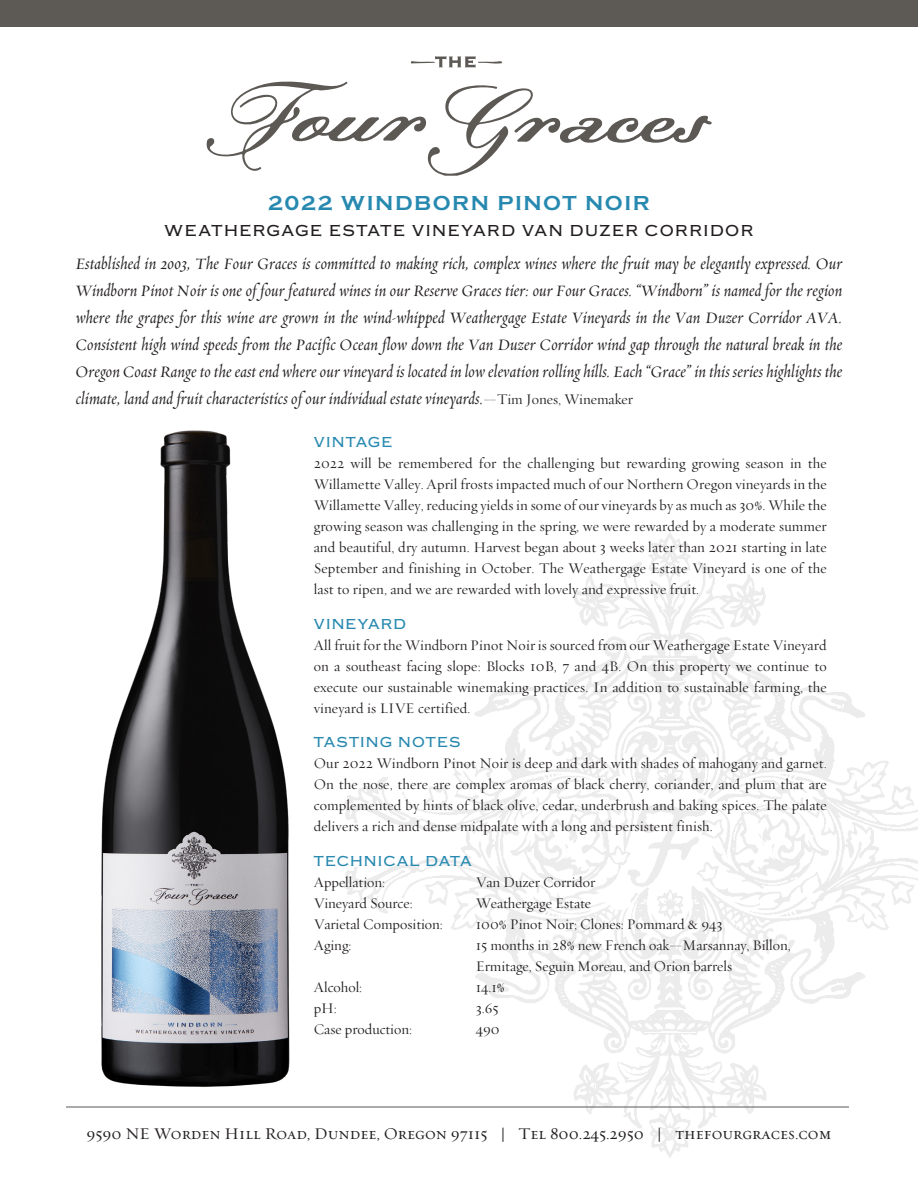
<style>
.page{position:relative;width:918px;height:1188px;background:#fff}
.page>*{position:absolute;margin:0;border:0;box-sizing:border-box;transform-origin:0 0}
.t1{font:700 21px "Copperplate";letter-spacing:.075em;color:#2789b0}
.t2{font:18px/27px "Requiem Display HTF Italic";letter-spacing:.01em;color:#231f20;text-align:justify}
.t3{font:16.5px "Requiem Text HTF Small Caps";color:#231f20}
.t4{font:500 16.5px "Copperplate";letter-spacing:.09em;color:#231f20}
.t5{font:15px/21px "Requiem Display HTF Roman";color:#231f20;text-align:justify}
.t6{font:500 15px "Copperplate";letter-spacing:.075em;color:#2789b0}
.s1{font-family:"Requiem Display HTF Roman";font-size:15px}
.s2{font-family:"Bodoni Svty Two ITCTT"}
</style>
<div class="page">
<div style="left:0;top:0;width:918px;height:27px;background:#5d5955"></div>
<hr style="left:66px;top:1107px;width:783px;height:1px;background:#5d5955">
<img style="left:101px;top:430px;width:189px;height:657px">
<svg style="left:206px;top:81px;width:506px;height:95px"></svg>
<svg style="left:411px;top:56px;width:91px;height:12px"></svg>
<p class="t1" style="left:268px;top:191px;width:383px">2022 WINDBORN PINOT NOIR</p>
<p class="t4" style="left:165px;top:222px;width:590px">WEATHERGAGE ESTATE VINEYARD VAN DUZER CORRIDOR</p>
<p class="t2" style="left:76px;top:252px;width:768px">Established in 2003, The Four Graces is committed to making rich, complex wines where the fruit may be elegantly expressed. Our Windborn Pinot Noir is one of four featured wines in our Reserve Graces tier: our Four Graces. “Windborn” is named for the region where the grapes for this wine are grown in the wind-whipped Weathergage Estate Vineyards in the Van Duzer Corridor AVA.<br>Consistent high wind speeds from the Pacific Ocean flow down the Van Duzer Corridor wind gap through the natural break in the Oregon Coast Range to the east end where our vineyard is located in low elevation rolling hills. Each “Grace” in this series highlights the climate, land and fruit characteristics of our individual estate vineyards.<span class="s1">—Tim Jones, Winemaker</span></p>
<p class="t6" style="left:314px;top:434px;width:80px">VINTAGE</p>
<p class="t5" style="left:314px;top:453px;width:515px">2022 will be remembered for the challenging but rewarding growing season in the Willamette Valley. April frosts impacted much of our Northern Oregon vineyards in the Willamette Valley, reducing yields in some of our vineyards by as much as 30%. While the growing season was challenging in the spring, we were rewarded by a moderate summer and beautiful, dry autumn. Harvest began about 3 weeks later than 2021 starting in late September and finishing in October. The Weathergage Estate Vineyard is one of the last to ripen, and we are rewarded with lovely and expressive fruit.</p>
<p class="t6" style="left:314px;top:616px;width:94px">VINEYARD</p>
<p class="t5" style="left:314px;top:635px;width:514px">All fruit for the Windborn Pinot Noir is sourced from our Weathergage Estate Vineyard on a southeast facing slope: Blocks 10B, 7 and 4B. On this property we continue to execute our sustainable winemaking practices. In addition to sustainable farming, the vineyard is LIVE certified.</p>
<p class="t6" style="left:314px;top:734px;width:148px">TASTING NOTES</p>
<p class="t5" style="left:314px;top:753px;width:515px">Our 2022 Windborn Pinot Noir is deep and dark with shades of mahogany and garnet.<br>On the nose, there are complex aromas of black cherry, coriander, and plum that are complemented by hints of black olive, cedar, underbrush and baking spices. The palate delivers a rich and dense midpalate with a long and persistent finish.</p>
<p class="t6" style="left:314px;top:853px;width:160px">TECHNICAL DATA</p>
<p class="t5" style="left:314px;top:872px;width:73px">Appellation:</p>
<p class="t5" style="left:476px;top:872px;width:121px">Van Duzer Corridor</p>
<p class="t5" style="left:314px;top:893px;width:100px">Vineyard Source:</p>
<p class="t5" style="left:476px;top:893px;width:117px">Weathergage Estate</p>
<p class="t5" style="left:314px;top:914px;width:131px">Varietal Composition:</p>
<p class="t5" style="left:476px;top:914px;width:248px">100% Pinot Noir; Clones: Pommard &amp; 943</p>
<p class="t5" style="left:314px;top:935px;width:39px">Aging:</p>
<p class="t5" style="left:476px;top:935px;width:317px">15 months in 28% new French oak—Marsannay, Billon,<br>Ermitage, Seguin Moreau, and Orion barrels</p>
<p class="t5" style="left:314px;top:977px;width:50px">Alcohol:</p>
<p class="t5" style="left:476px;top:977px;width:31px">14.1%</p>
<p class="t5" style="left:314px;top:998px;width:25px">pH:</p>
<p class="t5" style="left:476px;top:998px;width:24px">3.65</p>
<p class="t5" style="left:314px;top:1019px;width:100px">Case production:</p>
<p class="t5" style="left:476px;top:1019px;width:25px">490</p>
<p class="t3" style="left:87px;top:1124px;width:746px">9590 NE Worden Hill Road, Dundee, Oregon 97115 <span class="s2">|</span> Tel 800.245.2950 <span class="s2">|</span> thefourgraces.com</p>
</div>
